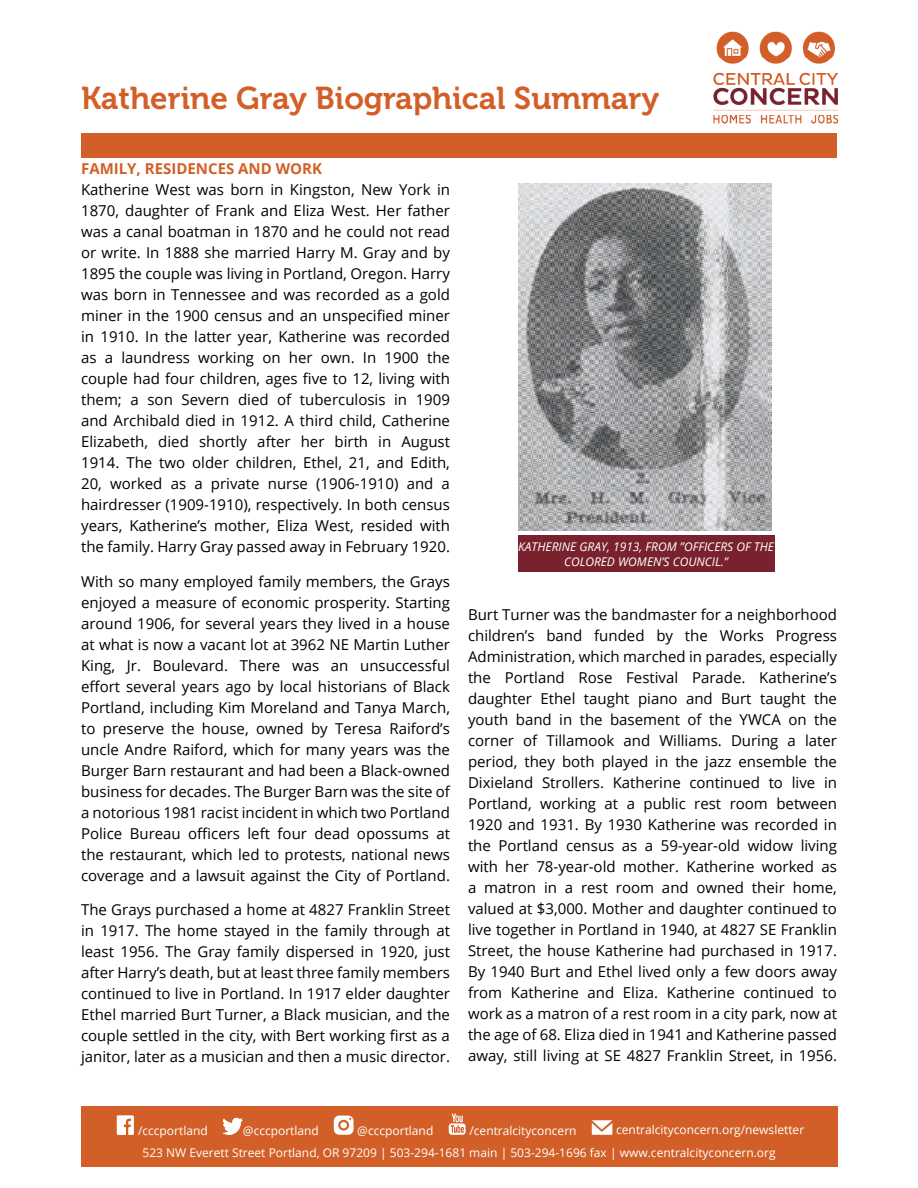
<style>
.page{position:relative;width:918px;height:1188px;background:#fff}
.page>*{position:absolute;margin:0;border:0;box-sizing:border-box;transform-origin:0 0}
.t1{font:31.5px "Museo 700";color:#d25f27}
.t2{font:15px/21px "Open Sans";color:#000;text-align:justify}
.t3{font:700 15px "Open Sans";color:#d25f27}
.t4{font:12px "Open Sans";color:#fff}
.t5{font:italic 12px/14.4px "Open Sans";color:#fff;text-align:center}
</style>
<div class="page">
<img style="left:713px;top:31px;width:126px;height:93px">
<div style="left:81px;top:134px;width:756px;height:24px;background:#d25f27"></div>
<div style="left:81px;top:1106px;width:756px;height:60px;background:#d25f27"></div>
<svg style="left:222px;top:1117px;width:21px;height:18px"></svg>
<svg style="left:334px;top:1116px;width:20px;height:19px"></svg>
<div style="left:340px;top:1122px;width:7px;height:6px;background:#fff;border-radius:50%"></div>
<svg style="left:117px;top:1116px;width:17px;height:19px"></svg>
<svg style="left:449px;top:1114px;width:17px;height:21px"></svg>
<svg style="left:592px;top:1120px;width:20px;height:15px"></svg>
<img style="left:518px;top:184px;width:253px;height:347px">
<div style="left:518px;top:535px;width:256px;height:37px;background:#79212d"></div>
<p class="t1" style="left:81px;top:81px;width:580px">Katherine Gray Biographical Summary</p>
<p class="t3" style="left:81px;top:158px;width:242px">FAMILY, RESIDENCES AND WORK</p>
<p class="t2" style="left:81px;top:179px;width:370px">Katherine West was born in Kingston, New York in 1870, daughter of Frank and Eliza West. Her father was a canal boatman in 1870 and he could not read or write. In 1888 she married Harry M. Gray and by 1895 the couple was living in Portland, Oregon. Harry was born in Tennessee and was recorded as a gold miner in the 1900 census and an unspecified miner in 1910. In the latter year, Katherine was recorded as a laundress working on her own. In 1900 the couple had four children, ages five to 12, living with them; a son Severn died of tuberculosis in 1909 and Archibald died in 1912. A third child, Catherine Elizabeth, died shortly after her birth in August 1914. The two older children, Ethel, 21, and Edith, 20, worked as a private nurse (1906-1910) and a hairdresser (1909-1910), respectively. In both census years, Katherine’s mother, Eliza West, resided with the family. Harry Gray passed away in February 1920.</p>
<p class="t2" style="left:81px;top:571px;width:370px">With so many employed family members, the Grays enjoyed a measure of economic prosperity. Starting around 1906, for several years they lived in a house at what is now a vacant lot at 3962 NE Martin Luther King, Jr. Boulevard. There was an unsuccessful effort several years ago by local historians of Black Portland, including Kim Moreland and Tanya March, to preserve the house, owned by Teresa Raiford’s uncle Andre Raiford, which for many years was the Burger Barn restaurant and had been a Black-owned business for decades. The Burger Barn was the site of a notorious 1981 racist incident in which two Portland Police Bureau officers left four dead opossums at the restaurant, which led to protests, national news coverage and a lawsuit against the City of Portland.</p>
<p class="t2" style="left:81px;top:899px;width:370px">The Grays purchased a home at 4827 Franklin Street in 1917. The home stayed in the family through at least 1956. The Gray family dispersed in 1920, just after Harry’s death, but at least three family members continued to live in Portland. In 1917 elder daughter Ethel married Burt Turner, a Black musician, and the couple settled in the city, with Bert working first as a janitor, later as a musician and then a music director.</p>
<p class="t5" style="left:518px;top:539px;width:258px">KATHERINE GRAY, 1913, FROM ”OFFICERS OF THE<br>COLORED WOMEN’S COUNCIL.”</p>
<p class="t2" style="left:468px;top:603px;width:371px">Burt Turner was the bandmaster for a neighborhood children’s band funded by the Works Progress Administration, which marched in parades, especially the Portland Rose Festival Parade. Katherine’s daughter Ethel taught piano and Burt taught the youth band in the basement of the YWCA on the corner of Tillamook and Williams. During a later period, they both played in the jazz ensemble the Dixieland Strollers. Katherine continued to live in Portland, working at a public rest room between 1920 and 1931. By 1930 Katherine was recorded in the Portland census as a 59-year-old widow living with her 78-year-old mother. Katherine worked as a matron in a rest room and owned their home, valued at $3,000. Mother and daughter continued to live together in Portland in 1940, at 4827 SE Franklin Street, the house Katherine had purchased in 1917.<br>By 1940 Burt and Ethel lived only a few doors away from Katherine and Eliza. Katherine continued to work as a matron of a rest room in a city park, now at the age of 68. Eliza died in 1941 and Katherine passed away, still living at SE 4827 Franklin Street, in 1956.</p>
<p class="t4" style="left:138px;top:1122px;width:71px">/cccportland</p>
<p class="t4" style="left:243px;top:1122px;width:78px">@cccportland</p>
<p class="t4" style="left:357px;top:1122px;width:78px">@cccportland</p>
<p class="t4" style="left:470px;top:1122px;width:109px">/centralcityconcern</p>
<p class="t4" style="left:616px;top:1122px;width:190px">centralcityconcern.org/newsletter</p>
<p class="t4" style="left:143px;top:1144px;width:635px">523 NW Everett Street Portland, OR 97209 | 503-294-1681 main | 503-294-1696 fax | www.centralcityconcern.org</p>
</div>
